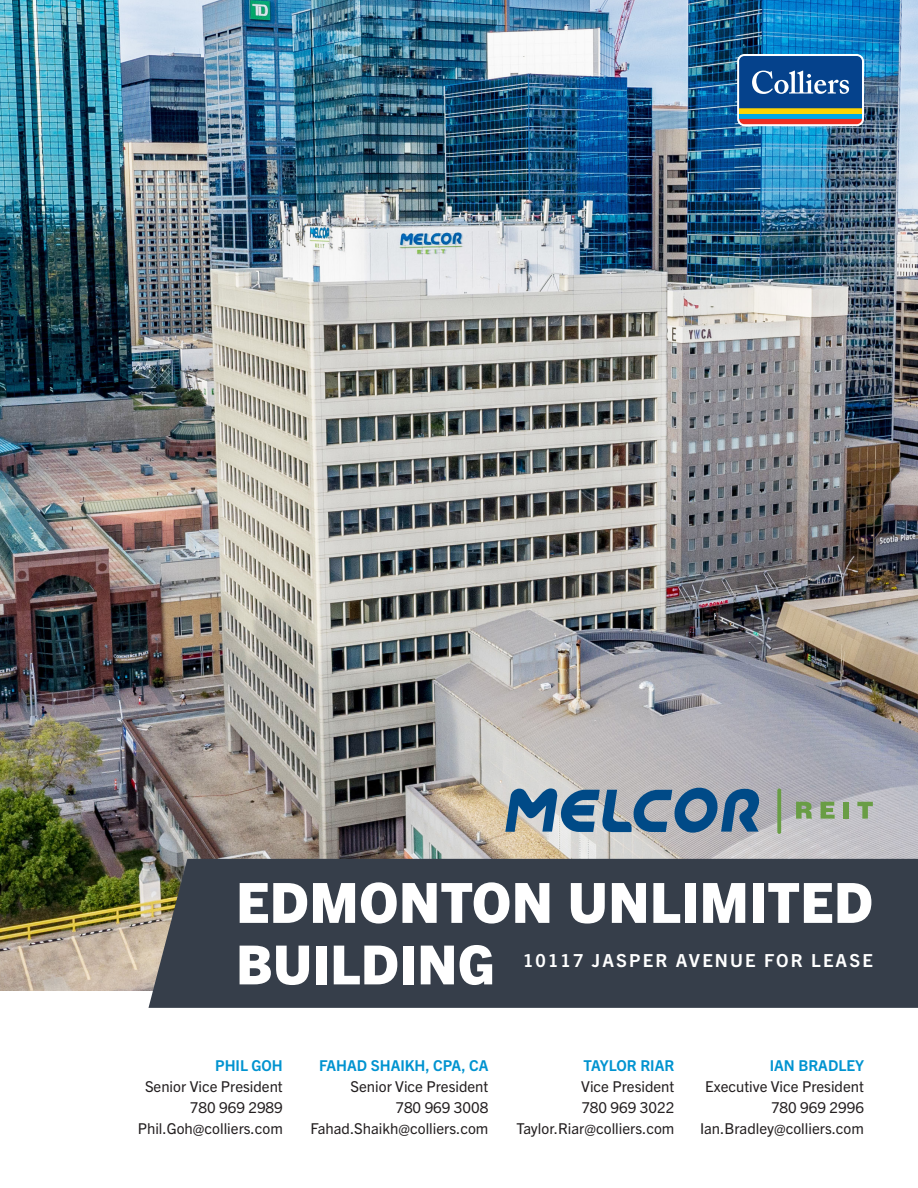
<style>
.page{position:relative;width:918px;height:1188px;background:#fff}
.page>*{position:absolute;margin:0;border:0;box-sizing:border-box;transform-origin:0 0}
.t1{font:800 55.5px "Trade Gothic Next LT Pro";letter-spacing:.01em;color:#fff}
.t2{font:800 54px "Trade Gothic Next LT Pro";letter-spacing:.01em;color:#fff}
.t3{font:700 18px "Trade Gothic Next LT Pro";letter-spacing:.12em;color:#fff}
.Contact_Info{font:15px "Trade Gothic Next LT Pro";color:#231f20}
.Contact_Info-2{font:700 15px "Trade Gothic Next LT Pro";color:#0093d0}
</style>
<div class="page">
<img style="left:0;top:0;width:918px;height:991px">
<div style="left:149px;top:859px;width:769px;height:149px;background:#363e4a"></div>
<svg style="left:796px;top:802px;width:16px;height:17px"></svg>
<svg style="left:821px;top:802px;width:14px;height:17px"></svg>
<div style="left:843px;top:802px;width:6px;height:17px;background:#699d45"></div>
<svg style="left:857px;top:802px;width:16px;height:17px"></svg>
<svg style="left:505px;top:788px;width:256px;height:45px;background:#6185a2"></svg>
<div style="left:777px;top:788px;width:4px;height:46px;border:2px solid #699d45"></div>
<svg style="left:737px;top:54px;width:127px;height:72px"></svg>
<div style="left:739px;top:114px;width:123px;height:5px;background:#00a8e4"></div>
<div style="left:739px;top:108px;width:123px;height:6px;background:#fed503"></div>
<svg style="left:739px;top:119px;width:123px;height:5px"></svg>
<svg style="left:739px;top:56px;width:123px;height:52px;background:#205698"></svg>
<p class="t1" style="left:236px;top:864px;width:638px">EDMONTON UNLIMITED</p>
<p class="t2" style="left:236px;top:927px;width:260px">BUILDING</p>
<p class="t3" style="left:523px;top:948px;width:351px">10117 JASPER AVENUE FOR LEASE</p>
<p class="Contact_Info-2" style="left:215px;top:1055px;width:69px">PHIL GOH</p>
<p class="Contact_Info" style="left:145px;top:1076px;width:139px">Senior Vice President</p>
<p class="Contact_Info" style="left:190px;top:1097px;width:94px">780 969 2989</p>
<p class="Contact_Info" style="left:138px;top:1118px;width:146px">Phil.Goh@colliers.com</p>
<p class="Contact_Info-2" style="left:319px;top:1055px;width:171px">FAHAD SHAIKH, CPA, CA</p>
<p class="Contact_Info" style="left:351px;top:1076px;width:139px">Senior Vice President</p>
<p class="Contact_Info" style="left:395px;top:1097px;width:94px">780 969 3008</p>
<p class="Contact_Info" style="left:310px;top:1118px;width:179px">Fahad.Shaikh@colliers.com</p>
<p class="Contact_Info-2" style="left:584px;top:1055px;width:92px">TAYLOR RIAR</p>
<p class="Contact_Info" style="left:581px;top:1076px;width:95px">Vice President</p>
<p class="Contact_Info" style="left:581px;top:1097px;width:94px">780 969 3022</p>
<p class="Contact_Info" style="left:516px;top:1118px;width:160px">Taylor.Riar@colliers.com</p>
<p class="Contact_Info-2" style="left:770px;top:1055px;width:96px">IAN BRADLEY</p>
<p class="Contact_Info" style="left:705px;top:1076px;width:160px">Executive Vice President</p>
<p class="Contact_Info" style="left:771px;top:1097px;width:94px">780 969 2996</p>
<p class="Contact_Info" style="left:700px;top:1118px;width:165px">Ian.Bradley@colliers.com</p>
</div>
